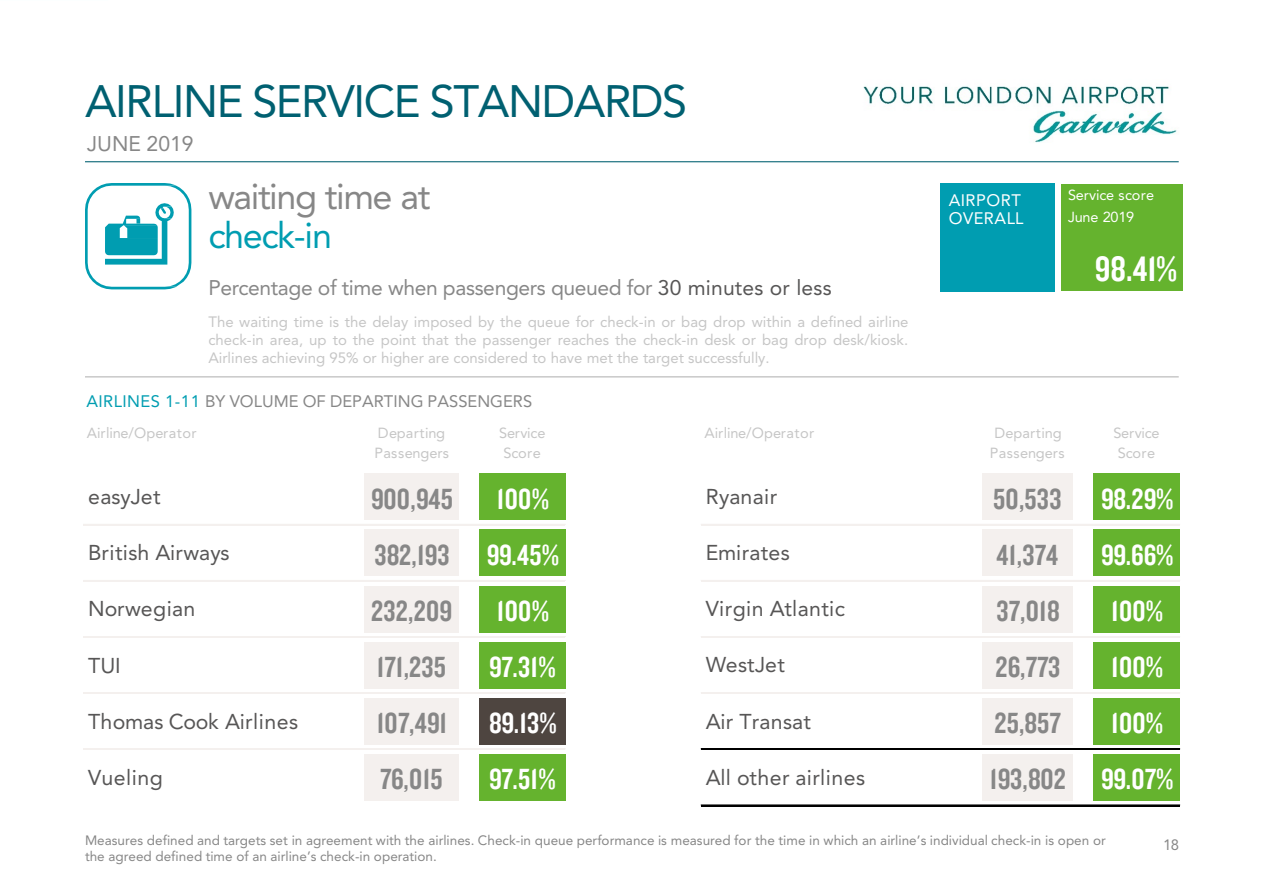
<style>
.page{position:relative;width:1264px;height:894px;background:#fff}
.page>*{position:absolute;margin:0;border:0;box-sizing:border-box;transform-origin:0 0}
.t1{font:45px "Avenir";letter-spacing:-.03em;color:#006071}
.t2{font:36.75px "Knockout HTF49 Liteweight";color:#fff}
.t3{font:36px/39px "Avenir";letter-spacing:-.04em;color:#878787}
.t4{font:30.3px "Knockout HTF49 Liteweight";letter-spacing:.01em;color:#878787}
.t5{font:30.3px "Knockout HTF49 Liteweight";letter-spacing:.01em;color:#fff}
.t6{font:21.3px "Avenir";letter-spacing:.015em;color:#575656}
.t7{font:21px "Avenir";letter-spacing:-.015em;color:#878787}
.t8{font:16.5px "Avenir";letter-spacing:.005em;color:#878787}
.t9{font:16.5px/18px "Avenir";letter-spacing:.025em;color:#fff}
.t10{font:15px/18px "Avenir";color:#c6c6c6;text-align:justify}
.t11{font:15px "Avenir";color:#878787}
.t12{font:14.55px "Avenir";letter-spacing:.005em;color:#c6c6c6}
.t13{font:14.55px "Avenir";letter-spacing:-.02em;color:#c6c6c6}
.t14{font:14.4px/22.2px "Avenir";letter-spacing:-.02em;color:#fff}
.t15{font:13.5px "Avenir";color:#878787}
.s1{color:#009db1}
.s2{color:#575656}
.s3{color:#fff}
</style>
<div class="page">
<hr style="left:0;top:0;width:108px;height:1px;background:#fbffff">
<hr style="left:85px;top:161px;width:1093px;height:1px;background:#006071">
<svg style="left:85px;top:183px;width:106px;height:106px"></svg>
<hr style="left:85px;top:376px;width:1093px;height:1px;background:#c6c6c6">
<div style="left:940px;top:183px;width:114px;height:108px;background:#009db1"></div>
<div style="left:364px;top:473px;width:94px;height:46px;background:#f4f0ee"></div>
<div style="left:479px;top:473px;width:86px;height:46px;background:#65b32e"></div>
<div style="left:364px;top:530px;width:94px;height:46px;background:#f4f0ee"></div>
<div style="left:479px;top:530px;width:86px;height:46px;background:#65b32e"></div>
<div style="left:364px;top:586px;width:94px;height:46px;background:#f4f0ee"></div>
<div style="left:479px;top:586px;width:86px;height:46px;background:#65b32e"></div>
<div style="left:364px;top:642px;width:94px;height:46px;background:#f4f0ee"></div>
<div style="left:479px;top:642px;width:86px;height:46px;background:#65b32e"></div>
<div style="left:364px;top:698px;width:94px;height:46px;background:#f4f0ee"></div>
<div style="left:479px;top:698px;width:86px;height:46px;background:#4e4540"></div>
<div style="left:364px;top:754px;width:94px;height:46px;background:#f4f0ee"></div>
<div style="left:479px;top:754px;width:86px;height:46px;background:#65b32e"></div>
<hr style="left:84px;top:524px;width:481px;height:1px;background:#f4f0ee">
<hr style="left:84px;top:580px;width:481px;height:1px;background:#f4f0ee">
<hr style="left:84px;top:636px;width:481px;height:1px;background:#f4f0ee">
<hr style="left:84px;top:692px;width:481px;height:1px;background:#f4f0ee">
<hr style="left:84px;top:748px;width:481px;height:1px;background:#f4f0ee">
<div style="left:981px;top:473px;width:91px;height:46px;background:#f4f0ee"></div>
<div style="left:1092px;top:473px;width:87px;height:46px;background:#65b32e"></div>
<div style="left:981px;top:530px;width:91px;height:46px;background:#f4f0ee"></div>
<div style="left:1092px;top:530px;width:87px;height:46px;background:#65b32e"></div>
<div style="left:981px;top:586px;width:91px;height:46px;background:#f4f0ee"></div>
<div style="left:1092px;top:586px;width:87px;height:46px;background:#65b32e"></div>
<div style="left:981px;top:642px;width:91px;height:46px;background:#f4f0ee"></div>
<div style="left:1092px;top:642px;width:87px;height:46px;background:#65b32e"></div>
<div style="left:981px;top:698px;width:91px;height:46px;background:#f4f0ee"></div>
<div style="left:1092px;top:698px;width:87px;height:46px;background:#65b32e"></div>
<div style="left:981px;top:754px;width:91px;height:46px;background:#f4f0ee"></div>
<div style="left:1092px;top:754px;width:87px;height:46px;background:#65b32e"></div>
<hr style="left:701px;top:524px;width:478px;height:1px;background:#f4f0ee">
<hr style="left:701px;top:580px;width:478px;height:1px;background:#f4f0ee">
<hr style="left:701px;top:636px;width:478px;height:1px;background:#f4f0ee">
<hr style="left:701px;top:692px;width:478px;height:1px;background:#f4f0ee">
<hr style="left:701px;top:748px;width:478px;height:1px;background:#000">
<hr style="left:701px;top:804px;width:478px;height:1px;background:#000">
<div style="left:1061px;top:184px;width:121px;height:107px;background:#65b32e"></div>
<img style="left:863px;top:86px;width:314px;height:57px">
<h1 class="t1" style="left:85px;top:75px;width:603px">AIRLINE SERVICE STANDARDS</h1>
<h1 class="t7" style="left:87px;top:132px;width:108px">JUNE 2019</h1>
<p class="t3" style="left:208px;top:177px;width:223px">waiting time at <span class="s1">check-in</span></p>
<p class="t7" style="left:208px;top:276px;width:624px">Percentage of time when passengers queued for <span class="s2">30 minutes or less</span></p>
<p class="t10" style="left:208px;top:312px;width:701px">The waiting time is the delay imposed by the queue for check-in or bag drop within a defined airline check-in area, up to the point that the passenger reaches the check-in desk or bag drop desk/kiosk.<br>Airlines achieving 95% or higher are considered to have met the target successfully.</p>
<p class="t8" style="left:86px;top:392px;width:447px"><span class="s1">AIRLINES 1-11</span> BY VOLUME OF DEPARTING PASSENGERS</p>
<p class="t9" style="left:948px;top:191px;width:76px">AIRPORT<br>OVERALL</p>
<p class="t14" style="left:1067px;top:184px;width:88px">Service score<br>June 2019</p>
<p class="t2" style="left:1094px;top:250px;width:84px">98.41%</p>
<p class="t12" style="left:87px;top:424px;width:111px">Airline/Operator</p>
<p class="t12" style="left:378px;top:424px;width:69px">Departing</p>
<p class="t13" style="left:499px;top:424px;width:48px">Service</p>
<p class="t12" style="left:374px;top:444px;width:76px">Passengers</p>
<p class="t12" style="left:503px;top:444px;width:39px">Score</p>
<p class="t6" style="left:88px;top:484px;width:74px">easyJet</p>
<p class="t4" style="left:371px;top:483px;width:83px">900,945</p>
<p class="t5" style="left:497px;top:483px;width:54px">100%</p>
<p class="t6" style="left:88px;top:540px;width:143px">British Airways</p>
<p class="t4" style="left:374px;top:539px;width:186px">382,193 <span class="s3">99.45%</span></p>
<p class="t6" style="left:88px;top:596px;width:109px">Norwegian</p>
<p class="t4" style="left:371px;top:595px;width:83px">232,209</p>
<p class="t5" style="left:497px;top:595px;width:54px">100%</p>
<p class="t6" style="left:88px;top:652px;width:34px">TUI</p>
<p class="t4" style="left:376px;top:651px;width:71px">171,235</p>
<p class="t5" style="left:489px;top:651px;width:68px">97.31%</p>
<p class="t6" style="left:88px;top:708px;width:211px">Thomas Cook Airlines</p>
<p class="t4" style="left:376px;top:707px;width:72px">107,491</p>
<p class="t5" style="left:489px;top:707px;width:69px">89.13%</p>
<p class="t6" style="left:88px;top:764px;width:76px">Vueling</p>
<p class="t4" style="left:380px;top:763px;width:64px">76,015</p>
<p class="t5" style="left:489px;top:763px;width:68px">97.51%</p>
<p class="t12" style="left:704px;top:424px;width:111px">Airline/Operator</p>
<p class="t12" style="left:994px;top:424px;width:69px">Departing</p>
<p class="t13" style="left:1113px;top:424px;width:48px">Service</p>
<p class="t12" style="left:989px;top:444px;width:76px">Passengers</p>
<p class="t12" style="left:1117px;top:444px;width:39px">Score</p>
<p class="t6" style="left:705px;top:484px;width:73px">Ryanair</p>
<p class="t4" style="left:992px;top:483px;width:70px">50,533</p>
<p class="t5" style="left:1100px;top:483px;width:74px">98.29%</p>
<p class="t6" style="left:705px;top:540px;width:86px">Emirates</p>
<p class="t4" style="left:996px;top:539px;width:63px">41,374</p>
<p class="t5" style="left:1100px;top:539px;width:74px">99.66%</p>
<p class="t6" style="left:705px;top:596px;width:141px">Virgin Atlantic</p>
<p class="t4" style="left:996px;top:595px;width:65px">37,018</p>
<p class="t5" style="left:1110px;top:595px;width:54px">100%</p>
<p class="t6" style="left:705px;top:652px;width:81px">WestJet</p>
<p class="t4" style="left:995px;top:651px;width:66px">26,773</p>
<p class="t5" style="left:1110px;top:651px;width:54px">100%</p>
<p class="t6" style="left:705px;top:708px;width:107px">Air Transat</p>
<p class="t4" style="left:994px;top:707px;width:68px">25,857</p>
<p class="t5" style="left:1110px;top:707px;width:54px">100%</p>
<p class="t6" style="left:705px;top:764px;width:161px">All other airlines</p>
<p class="t4" style="left:989px;top:763px;width:185px">193,802 <span class="s3">99.07%</span></p>
<p class="t15" style="left:85px;top:832px;width:1022px">Measures defined and targets set in agreement with the airlines. Check-in queue performance is measured for the time in which an airline’s individual check-in is open or</p>
<p class="t11" style="left:1162px;top:836px;width:18px">18</p>
<p class="t15" style="left:85px;top:848px;width:353px">the agreed defined time of an airline’s check-in operation.</p>
</div>
